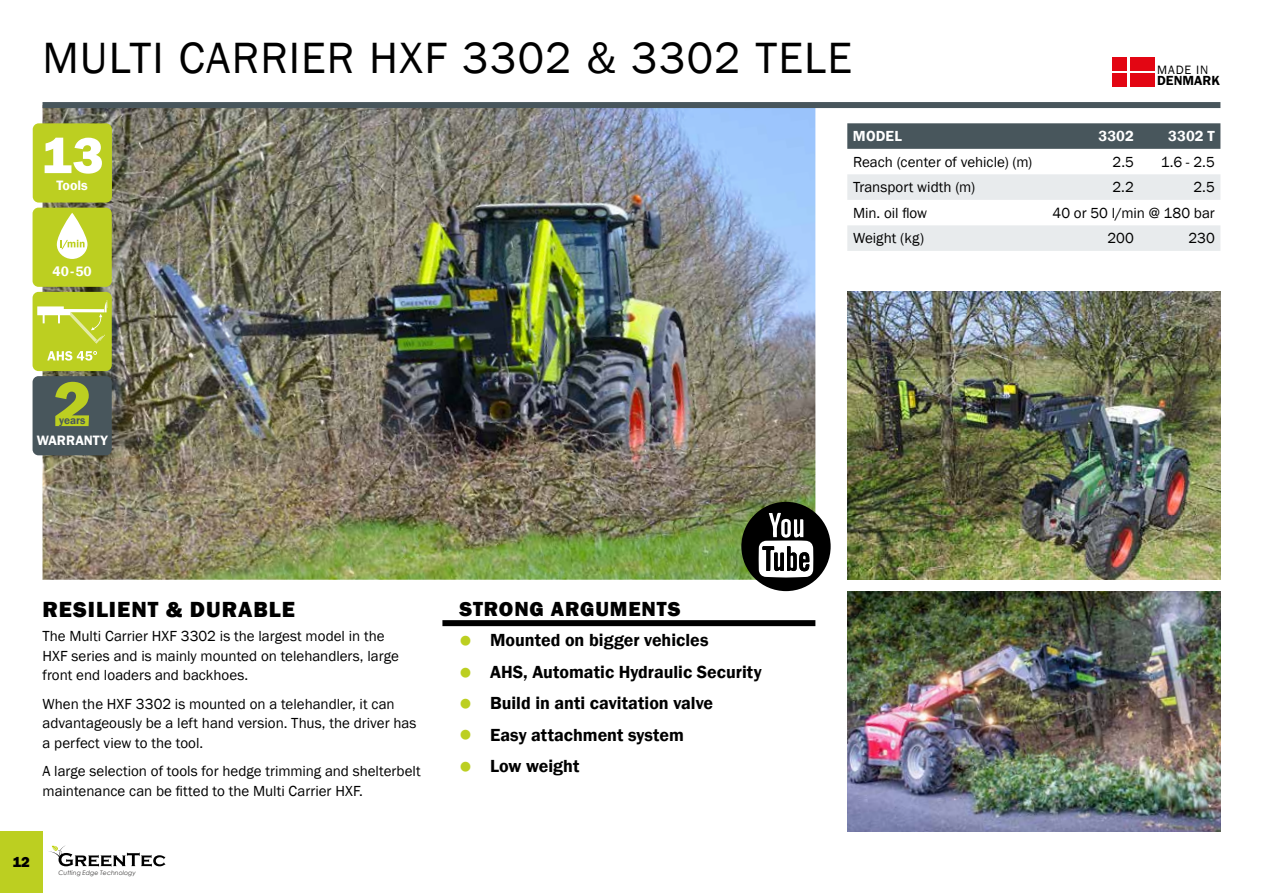
<style>
.page{position:relative;width:1263px;height:893px;background:#fff}
.page>*{position:absolute;margin:0;border:0;box-sizing:border-box;transform-origin:0 0}
.t1{font:800 52.35px "Franklin Gothic";color:#fff}
.t2{font:45px "Franklin Gothic";letter-spacing:.03em;color:#000}
.t3{font:800 22.5px "Franklin Gothic";letter-spacing:.045em;color:#000}
.t4{font:800 22.5px/31.5px "Franklin Gothic";color:#bccf21;text-align:justify}
.t5{font:800 21px "Franklin Gothic";letter-spacing:.04em;color:#000}
.t6{font:600 18px/31.5px "Franklin Gothic";color:#000}
.t7{font:15px/19.5px "Franklin Gothic";color:#000}
.t8{font:600 15px "Franklin Gothic";letter-spacing:.005em;color:#fff}
.t9{font:800 15px "Franklin Gothic";color:#000}
.t10{font:600 13.95px "Franklin Gothic";color:#fff}
.t11{font:600 13.5px "Franklin Gothic";color:#000}
.t12{font:12.45px "Franklin Gothic";letter-spacing:.07em;color:#000}
.t13{font:600 11.25px "Franklin Gothic";color:#48565c}
.t14{font:italic 6.3px "Century Gothic";color:#3d3c3b}
</style>
<div class="page">
<svg style="left:49px;top:845px;width:116px;height:22px"></svg>
<img style="left:848px;top:591px;width:372px;height:240px">
<img style="left:848px;top:292px;width:372px;height:288px">
<img style="left:43px;top:108px;width:772px;height:472px">
<div style="left:43px;top:102px;width:1177px;height:6px;background:#48565c"></div>
<div style="left:1112px;top:57px;width:15px;height:13px;background:#e30613"></div>
<div style="left:1130px;top:57px;width:24px;height:13px;background:#e30613"></div>
<div style="left:1112px;top:73px;width:15px;height:14px;background:#e30613"></div>
<div style="left:1130px;top:73px;width:24px;height:14px;background:#e30613"></div>
<div style="left:741px;top:502px;width:90px;height:89px;background:#000;border-radius:50%"></div>
<svg style="left:759px;top:513px;width:54px;height:64px"></svg>
<div style="left:442px;top:620px;width:373px;height:6px;background:#000"></div>
<svg style="left:847px;top:123px;width:373px;height:26px;background:#4b595f"></svg>
<svg style="left:847px;top:174px;width:373px;height:77px"></svg>
<div style="left:33px;top:292px;width:79px;height:79px;background:#bccf21;border-radius:6px"></div>
<svg style="left:47px;top:351px;width:50px;height:10px"></svg>
<svg style="left:37px;top:300px;width:71px;height:44px"></svg>
<div style="left:33px;top:208px;width:79px;height:79px;background:#bccf21;border-radius:6px"></div>
<svg style="left:56px;top:213px;width:32px;height:46px"></svg>
<div style="left:33px;top:376px;width:79px;height:79px;background:#48565c;border-radius:6px"></div>
<svg style="left:55px;top:382px;width:34px;height:44px"></svg>
<div style="left:33px;top:123px;width:79px;height:80px;background:#bccf21;border-radius:6px"></div>
<div style="left:0;top:831px;width:43px;height:62px;background:#bccf21"></div>
<h2 class="t2" style="left:43px;top:30px;width:811px">MULTI CARRIER HXF 3302 &amp; 3302 TELE</h2>
<p class="t12" style="left:1157px;top:62px;width:53px">MADE IN</p>
<p class="t11" style="left:1157px;top:72px;width:64px">DENMARK</p>
<h1 class="t1" style="left:41px;top:122px;width:64px">13</h1>
<p class="t10" style="left:56px;top:176px;width:33px">Tools</p>
<p class="t10" style="left:53px;top:263px;width:41px">40-50</p>
<p class="t13" style="left:59px;top:413px;width:28px">years</p>
<p class="t10" style="left:37px;top:431px;width:72px">WARRANTY</p>
<h3 class="t3" style="left:43px;top:595px;width:254px">RESILIENT &amp; DURABLE</h3>
<p class="t7" style="left:43px;top:627px;width:358px">The Multi Carrier HXF 3302 is the largest model in the<br>HXF series and is mainly mounted on telehandlers, large front end loaders and backhoes.</p>
<p class="t7" style="left:43px;top:694px;width:375px">When the HXF 3302 is mounted on a telehandler, it can advantageously be a left hand version. Thus, the driver has a perfect view to the tool.</p>
<p class="t7" style="left:43px;top:762px;width:380px">A large selection of tools for hedge trimming and shelterbelt maintenance can be fitted to the Multi Carrier HXF.</p>
<p class="t9" style="left:12px;top:852px;width:19px">12</p>
<p class="t14" style="left:58px;top:869px;width:79px">Cutting Edge Technology</p>
<h3 class="t5" style="left:459px;top:596px;width:223px">STRONG ARGUMENTS</h3>
<h3 class="t4" style="left:459px;top:623px;width:15px">● ● ● ● ●</h3>
<p class="t6" style="left:490px;top:624px;width:273px">Mounted on bigger vehicles<br>AHS, Automatic Hydraulic Security<br>Build in anti cavitation valve<br>Easy attachment system<br>Low weight</p>
<p class="t8" style="left:853px;top:127px;width:50px">MODEL</p>
<p class="t8" style="left:1098px;top:127px;width:37px">3302</p>
<p class="t8" style="left:1168px;top:127px;width:48px">3302 T</p>
<p class="t7" style="left:853px;top:152px;width:181px">Reach (center of vehicle) (m)</p>
<p class="t7" style="left:1112px;top:152px;width:23px">2.5</p>
<p class="t7" style="left:1161px;top:152px;width:55px">1.6 - 2.5</p>
<p class="t7" style="left:853px;top:178px;width:124px">Transport width (m)</p>
<p class="t7" style="left:1112px;top:178px;width:23px">2.2</p>
<p class="t7" style="left:1193px;top:178px;width:23px">2.5</p>
<p class="t7" style="left:853px;top:203px;width:76px">Min. oil flow</p>
<p class="t7" style="left:1052px;top:203px;width:164px">40 or 50 l/min @ 180 bar</p>
<p class="t7" style="left:853px;top:229px;width:73px">Weight (kg)</p>
<p class="t7" style="left:1107px;top:229px;width:28px">200</p>
<p class="t7" style="left:1188px;top:229px;width:28px">230</p>
</div>
